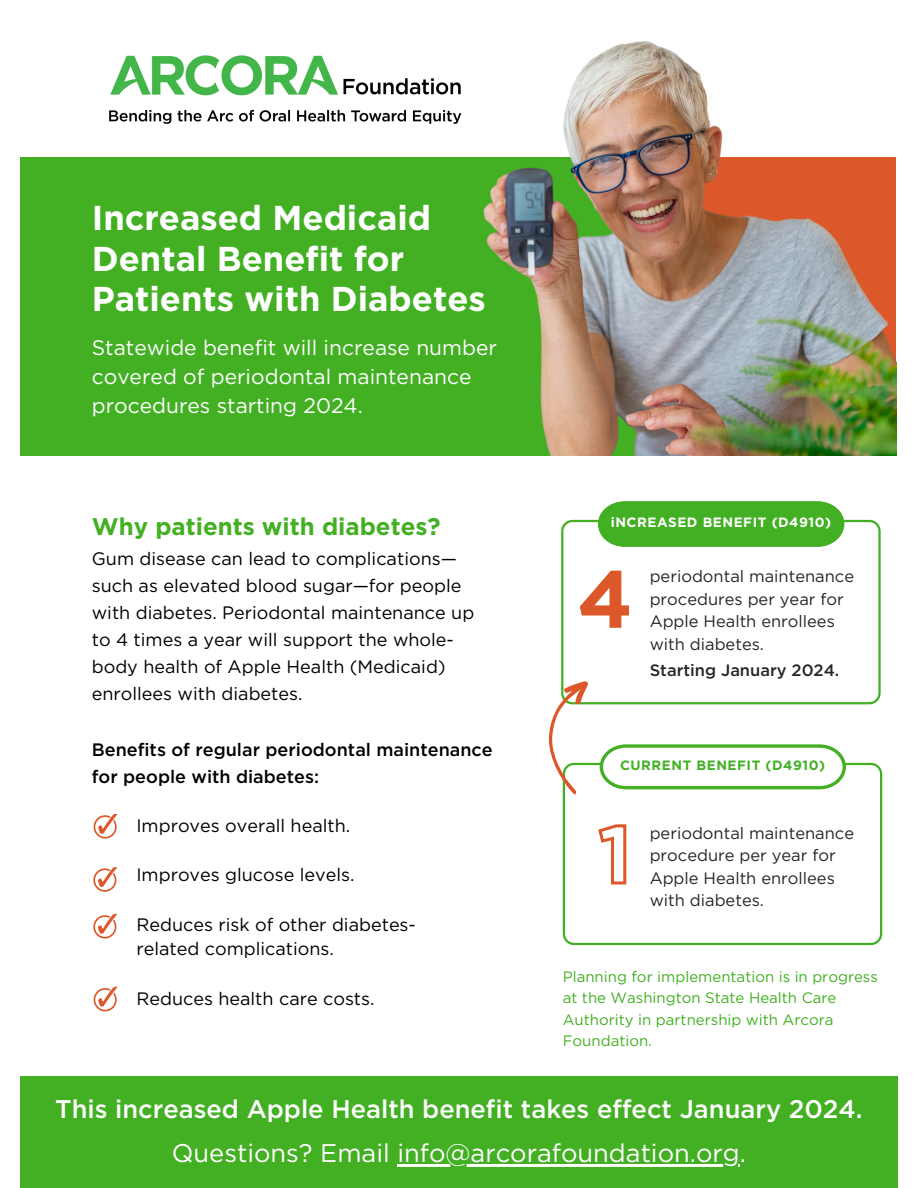
<style>
.page{position:relative;width:918px;height:1188px;background:#fff}
.page>*{position:absolute;margin:0;border:0;box-sizing:border-box;transform-origin:0 0}
.t1{font:700 81px "Gotham";color:#dc582a}
.t2{font:700 34.5px/40.5px "Gotham";color:#fff}
.t3{font:500 25.5px "Gotham";color:#fff}
.t4{font:25.5px "Gotham";color:#fff}
.t5{font:700 24px "Gotham";color:#43b024}
.t6{font:21px/29.2px "Gotham";color:#fff}
.t7{font:18px/27px "Gotham";color:#000}
.t8{font:500 18px/27px "Gotham";color:#000}
.t9{font:16.5px/22.5px "Gotham";color:#262626}
.t10{font:500 16.5px "Gotham";color:#262626}
.t11{font:15px/21.3px "Gotham";color:#43b024}
.t12{font:700 13.5px "Gotham";letter-spacing:.04em;color:#fff}
.t13{font:700 13.5px "Gotham";letter-spacing:.04em;color:#43b024}
</style>
<div class="page">
<div style="left:20px;top:158px;width:659px;height:298px;background:#43b024"></div>
<div style="left:20px;top:1076px;width:877px;height:112px;background:#43b024"></div>
<img style="left:109px;top:55px;width:353px;height:69px">
<svg style="left:561px;top:520px;width:320px;height:184px"></svg>
<svg style="left:598px;top:501px;width:246px;height:46px;background:#4cb32f"></svg>
<svg style="left:563px;top:763px;width:319px;height:182px"></svg>
<svg style="left:600px;top:744px;width:246px;height:46px"></svg>
<svg style="left:549px;top:681px;width:39px;height:114px"></svg>
<svg style="left:93px;top:867px;width:24px;height:25px"></svg>
<svg style="left:93px;top:914px;width:24px;height:25px"></svg>
<svg style="left:94px;top:987px;width:23px;height:24px"></svg>
<svg style="left:94px;top:814px;width:23px;height:25px"></svg>
<img style="left:472px;top:41px;width:424px;height:415px">
<svg style="left:596px;top:823px;width:32px;height:63px"></svg>
<hr style="left:397px;top:1164px;width:343px;height:3px;background:#fff">
<p class="t2" style="left:92px;top:200px;width:396px">Increased Medicaid<br>Dental Benefit for<br>Patients with Diabetes</p>
<p class="t6" style="left:92px;top:334px;width:407px">Statewide benefit will increase number covered of periodontal maintenance procedures starting 2024.</p>
<p class="t5" style="left:92px;top:515px;width:350px">Why patients with diabetes?</p>
<p class="t7" style="left:92px;top:546px;width:384px">Gum disease can lead to complications— such as elevated blood sugar—for people with diabetes. Periodontal maintenance up to 4 times a year will support the whole&shy;body health of Apple Health (Medicaid) enrollees with diabetes.</p>
<p class="t8" style="left:92px;top:737px;width:402px">Benefits of regular periodontal maintenance for people with diabetes:</p>
<p class="t7" style="left:136px;top:813px;width:215px">Improves overall health.</p>
<p class="t7" style="left:136px;top:862px;width:220px">Improves glucose levels.</p>
<p class="t7" style="left:136px;top:913px;width:281px;line-height:24.8px">Reduces risk of other diabetes&shy;related complications.</p>
<p class="t7" style="left:136px;top:986px;width:240px">Reduces health care costs.</p>
<p class="t12" style="left:611px;top:516px;width:222px">iNCREASED BENEFIT (D4910)</p>
<p class="t1" style="left:577px;top:563px;width:57px">4</p>
<p class="t9" style="left:650px;top:566px;width:206px">periodontal maintenance procedures per year for<br>Apple Health enrollees</p>
<p class="t9" style="left:650px;top:634px;width:116px">with diabetes.</p>
<p class="t10" style="left:650px;top:662px;width:191px">Starting January 2024.</p>
<p class="t13" style="left:620px;top:759px;width:207px">CURRENT BENEFIT (D4910)</p>
<p class="t9" style="left:650px;top:823px;width:206px">periodontal maintenance procedure per year for<br>Apple Health enrollees with diabetes.</p>
<p class="t11" style="left:563px;top:967px;width:317px">Planning for implementation is in progress at the Washington State Health Care<br>Authority in partnership with Arcora<br>Foundation.</p>
<p class="t3" style="left:55px;top:1098px;width:809px">This increased Apple Health benefit takes effect January 2024.</p>
<p class="t4" style="left:172px;top:1142px;width:576px">Questions? Email info@arcorafoundation.org.</p>
</div>
